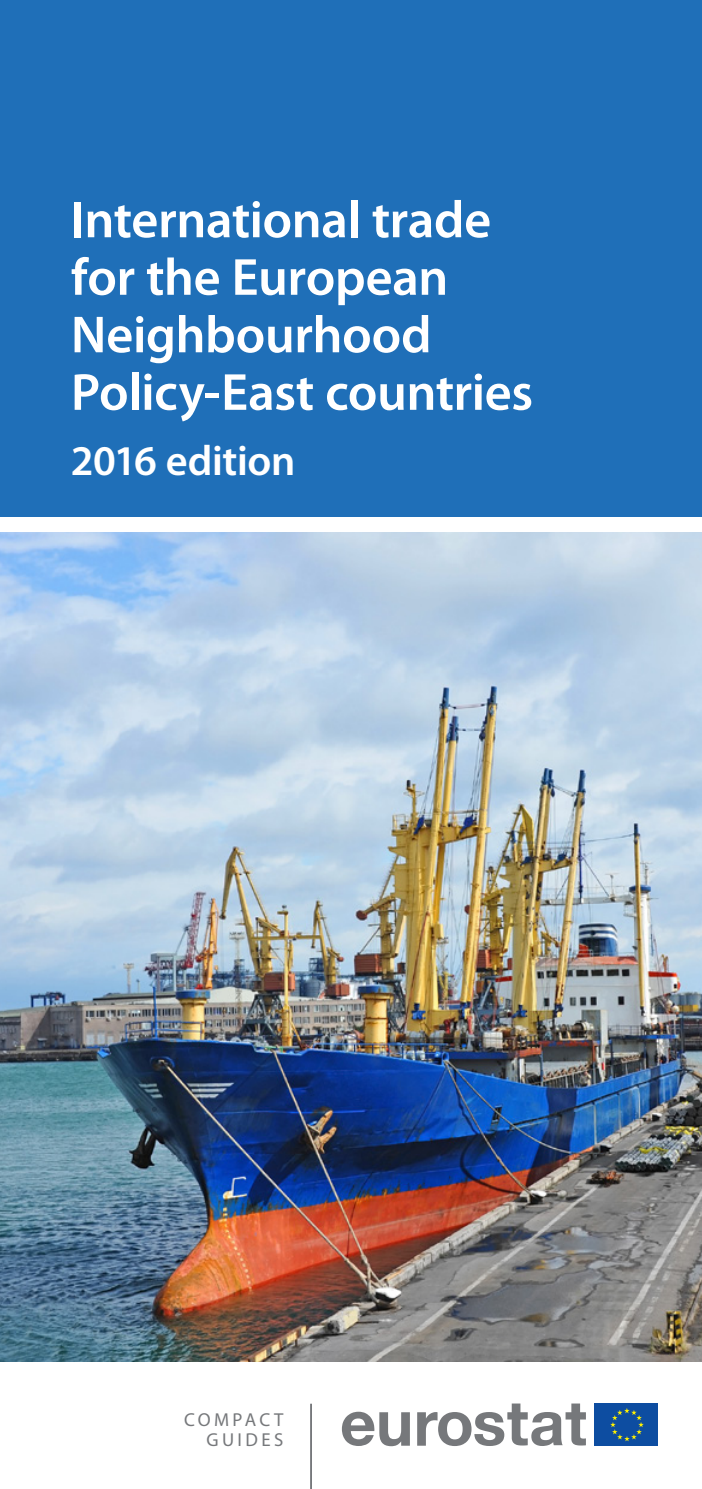
<style>
.page{position:relative;width:702px;height:1489px;background:#fff}
.page>*{position:absolute;margin:0;border:0;box-sizing:border-box;transform-origin:0 0}
.t1{font:600 52.5px/57.5px "Myriad Pro";letter-spacing:-.01em;color:#fff}
.t2{font:600 42.5px "Myriad Pro";letter-spacing:-.01em;color:#fff}
.t3{font:18.75px/20.5px "Myriad Pro";letter-spacing:.18em;color:#76787b;text-align:right}
</style>
<div class="page">
<img style="left:0;top:532px;width:702px;height:829px">
<div style="left:594px;top:1403px;width:64px;height:42px;background:#0d4da1"></div>
<svg style="left:610px;top:1408px;width:33px;height:33px"></svg>
<svg style="left:342px;top:1403px;width:244px;height:42px"></svg>
<hr style="left:310px;top:1403px;width:2px;height:85px;background:#76787b">
<div style="left:0;top:0;width:702px;height:517px;background:#1f6fb8"></div>
<p class="t1" style="left:71px;top:189px;width:463px">International trade for the European<br>Neighbourhood<br>Policy-East countries</p>
<p class="t2" style="left:71px;top:433px;width:226px">2016 edition</p>
<p class="t3" style="left:184px;top:1408px;width:101px">COMPACT<br>GUIDES</p>
</div>
